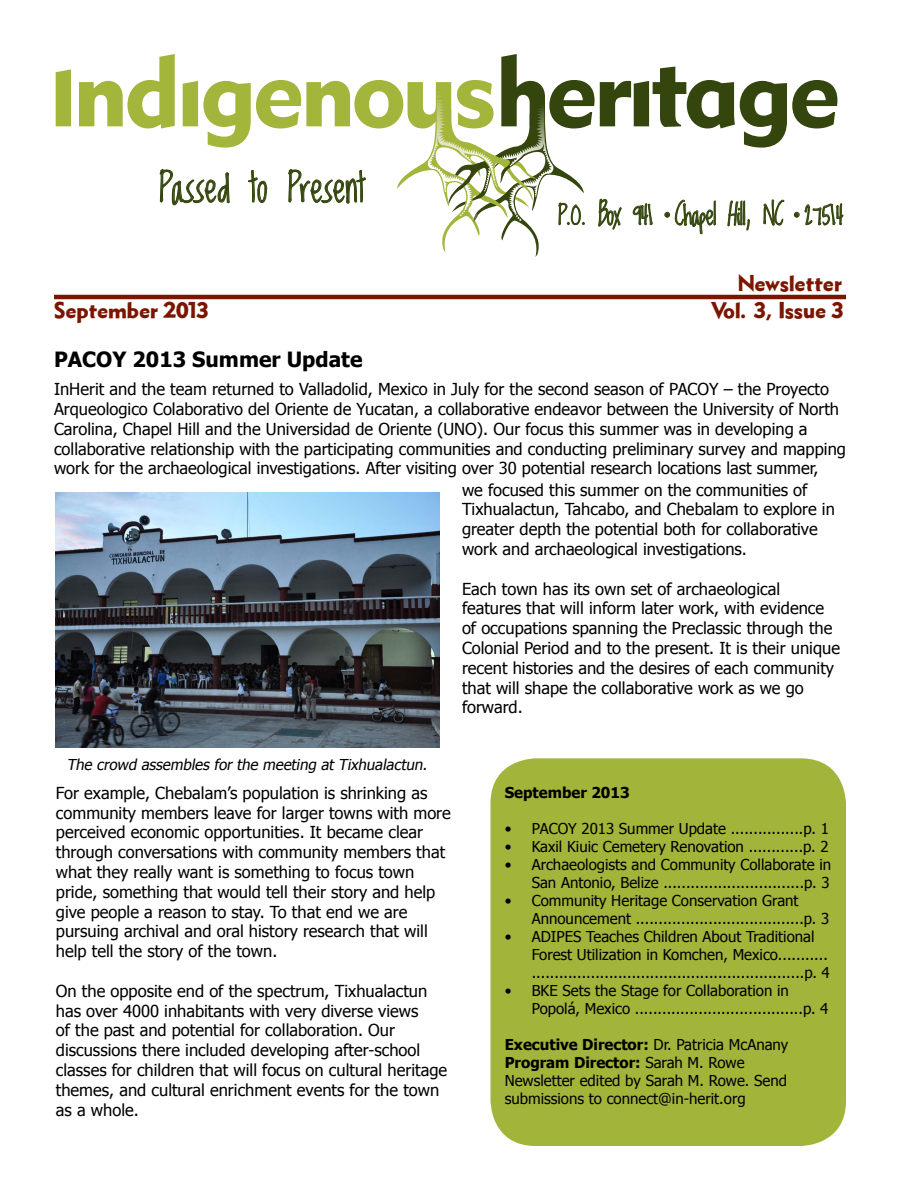
<style>
.page{position:relative;width:900px;height:1200px;background:#fff}
.page>*{position:absolute;margin:0;border:0;box-sizing:border-box;transform-origin:0 0}
.t1{font:36px "Lovedbythe King";color:#34460e}
.t2{font:24px "Lovedbythe King";letter-spacing:-.04em;color:#34460e}
.t3{font:21px "Metro Black HPLHS";letter-spacing:.03em;color:#7a1600}
.t4{font:700 21px "Tahoma";color:#000}
.t5{font:16.5px/19.8px "Tahoma";color:#000}
.t6{font:15px/18px "Tahoma";color:#000}
.t7{font:italic 15px "Tahoma";color:#000}
.t8{font:700 15px "Tahoma";color:#000}
.s1{font-weight:700}
</style>
<div class="page">
<hr style="left:54px;top:295px;width:792px;height:4px;background:#7a1600">
<img style="left:56px;top:492px;width:384px;height:255px">
<div style="left:490px;top:758px;width:356px;height:388px;background:#a2b439;border-radius:45px"></div>
<svg style="left:56px;top:69px;width:15px;height:57px"></svg>
<svg style="left:79px;top:54px;width:765px;height:203px"></svg>
<h1 class="t1" style="left:159px;top:168px;width:208px">Passed to Present</h1>
<h2 class="t2" style="left:558px;top:202px;width:287px">P.O. Box 941 <sup>•</sup> Chapel Hill, NC <sup>•</sup> 27514</h2>
<p class="t3" style="left:738px;top:272px;width:105px">Newsletter</p>
<p class="t3" style="left:54px;top:299px;width:155px">September 2013</p>
<p class="t3" style="left:711px;top:299px;width:133px">Vol. 3, Issue 3</p>
<p class="t4" style="left:54px;top:345px;width:310px">PACOY 2013 Summer Update</p>
<p class="t5" style="left:54px;top:378px;width:794px">InHerit and the team returned to Valladolid, Mexico in July for the second season of PACOY – the Proyecto Arqueologico Colaborativo del Oriente de Yucatan, a collaborative endeavor between the University of North Carolina, Chapel Hill and the Universidad de Oriente (UNO). Our focus this summer was in developing a collaborative relationship with the participating communities and conducting preliminary survey and mapping work for the archaeological investigations. After visiting over 30 potential research locations last summer,</p>
<p class="t5" style="left:462px;top:479px;width:374px">we focused this summer on the communities of Tixhualactun, Tahcabo, and Chebalam to explore in greater depth the potential both for collaborative work and archaeological investigations.</p>
<p class="t5" style="left:462px;top:578px;width:380px">Each town has its own set of archaeological features that will inform later work, with evidence of occupations spanning the Preclassic through the Colonial Period and to the present. It is their unique recent histories and the desires of each community that will shape the collaborative work as we go forward.</p>
<p class="t7" style="left:67px;top:754px;width:365px">The crowd assembles for the meeting at Tixhualactun.</p>
<p class="t5" style="left:56px;top:782px;width:396px">For example, Chebalam’s population is shrinking as community members leave for larger towns with more perceived economic opportunities. It became clear through conversations with community members that what they really want is something to focus town pride, something that would tell their story and help give people a reason to stay. To that end we are pursuing archival and oral history research that will help tell the story of the town.</p>
<p class="t5" style="left:56px;top:980px;width:393px">On the opposite end of the spectrum, Tixhualactun has over 4000 inhabitants with very diverse views<br>of the past and potential for collaboration. Our discussions there included developing after-school classes for children that will focus on cultural heritage themes, and cultural enrichment events for the town as a whole.</p>
<p class="t8" style="left:505px;top:782px;width:126px">September 2013</p>
<p class="t6" style="left:505px;top:819px;width:326px">• PACOY 2013 Summer Update ................p. 1</p>
<p class="t6" style="left:505px;top:837px;width:325px">• Kaxil Kiuic Cemetery Renovation ............p. 2</p>
<p class="t6" style="left:505px;top:855px;width:328px;text-align:right">• Archaeologists and Community Collaborate in<br>San Antonio, Belize ...............................p. 3</p>
<p class="t6" style="left:532px;top:891px;width:299px;text-indent:-27px">• Community Heritage Conservation Grant<br>Announcement .....................................p. 3</p>
<p class="t6" style="left:532px;top:927px;width:300px;text-indent:-27px">• ADIPES Teaches Children About Traditional<br>Forest Utilization in Komchen, Mexico........... ............................................................p. 4</p>
<p class="t6" style="left:532px;top:981px;width:298px;text-indent:-27px">• BKE Sets the Stage for Collaboration in<br>Popolá, Mexico .....................................p. 4</p>
<p class="t6" style="left:505px;top:1035px;width:285px"><span class="s1">Executive Director:</span> Dr. Patricia McAnany <span class="s1">Program Director:</span> Sarah M. Rowe Newsletter edited by Sarah M. Rowe. Send submissions to connect@in-herit.org</p>
</div>
